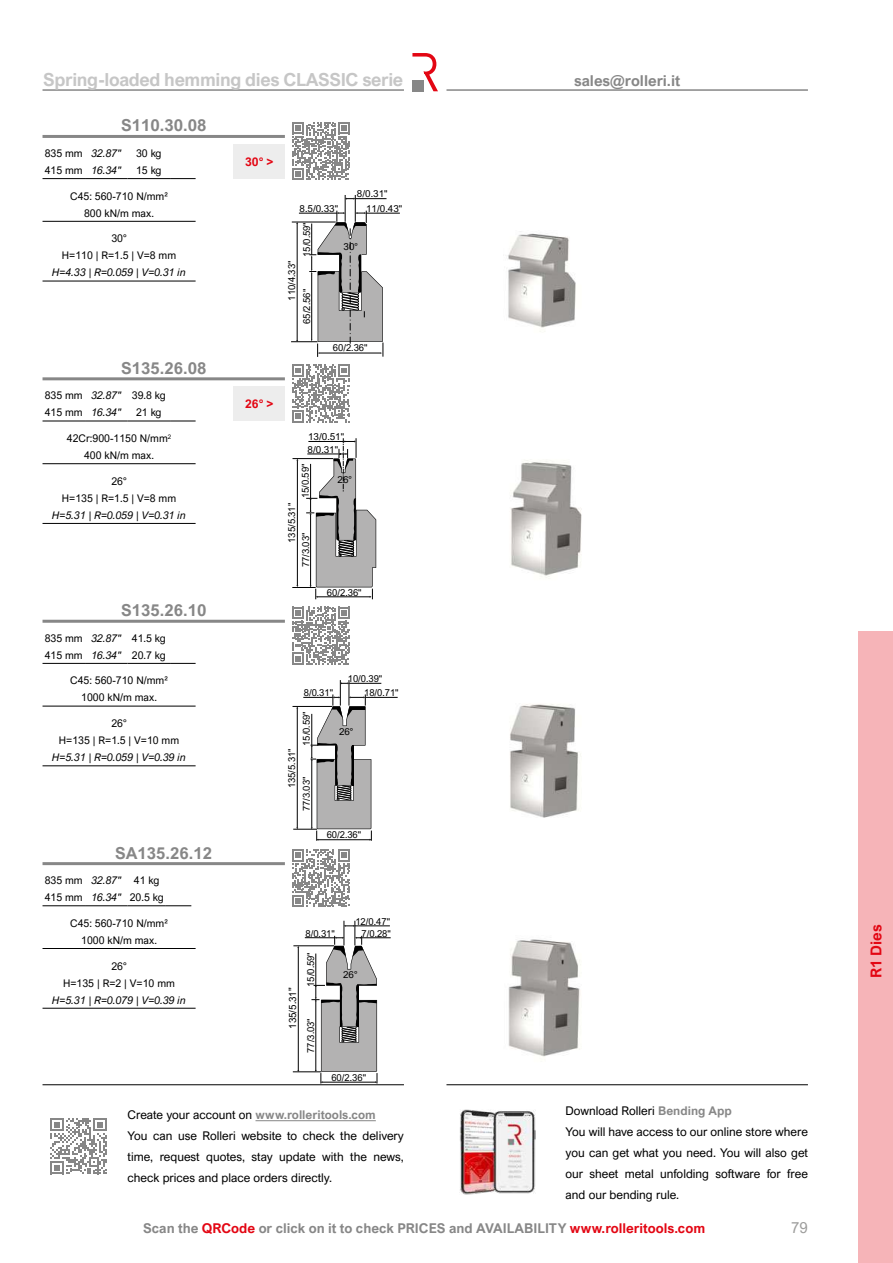
<style>
.page{position:relative;width:893px;height:1263px;background:#fff}
.page>*{position:absolute;margin:0;border:0;box-sizing:border-box;transform-origin:0 0}
.t1{font:700 18px "Arial Nova";letter-spacing:-.02em;color:#c6c6c6}
.t2{font:700 16.5px "Arial Nova";color:#878787}
.t3{font:700 15px "Arial Nova";color:#878787}
.t4{font:700 15px "Arial Nova";color:#e30613}
.t5{font:15px "Arial Nova";color:#9d9d9c}
.t6{font:700 13.5px "Arial Nova";color:#878787}
.t7{font:12px/21px "Arial Nova";color:#000}
.t8{font:700 12px "Arial Nova";color:#e30613}
.t9{font:10.5px/17px "Arial Nova";color:#000;text-align:center}
.t10{font:italic 10.5px "Arial Nova";color:#000}
.t11{font:9.75px "Arial Nova";color:#000}
.t12{font:9.45px "Arial Nova";color:#000}
.t13{font:9.45px/14.4px "Arial Nova";color:#000;scale:1.04 1}
.s1{font-style:normal}
.s2{font-style:italic}
.s3{font-size:10.35px}
.s4{font-weight:700;color:#878787}
.s5{color:#e30613}
</style>
<div class="page">
<img style="left:510px;top:704px;width:71px;height:114px">
<img style="left:508px;top:231px;width:74px;height:347px">
<img style="left:446px;top:939px;width:213px;height:172px">
<hr style="left:43px;top:135px;width:242px;height:3px;background:#878787">
<hr style="left:43px;top:377px;width:242px;height:3px;background:#878787">
<hr style="left:43px;top:620px;width:242px;height:3px;background:#878787">
<hr style="left:43px;top:862px;width:242px;height:3px;background:#878787">
<svg style="left:412px;top:53px;width:26px;height:38px"></svg>
<div style="left:412px;top:80px;width:12px;height:11px;background:#878787"></div>
<hr style="left:446px;top:89px;width:362px;height:2px;background:#878787">
<hr style="left:43px;top:89px;width:361px;height:2px;background:#878787">
<hr style="left:446px;top:1084px;width:362px;height:1px;background:#000">
<hr style="left:43px;top:1084px;width:361px;height:1px;background:#000">
<hr style="left:349px;top:683px;width:32px;height:1px;background:#000">
<hr style="left:292px;top:706px;width:40px;height:1px;background:#000">
<svg style="left:293px;top:680px;width:79px;height:161px"></svg>
<hr style="left:365px;top:697px;width:33px;height:1px;background:#000">
<div style="left:859px;top:631px;width:34px;height:632px;background:#f6b4b8"></div>
<hr style="left:366px;top:213px;width:34px;height:1px;background:#000">
<hr style="left:355px;top:198px;width:31px;height:1px;background:#000">
<svg style="left:291px;top:195px;width:93px;height:162px"></svg>
<svg style="left:292px;top:438px;width:84px;height:161px"></svg>
<svg style="left:293px;top:921px;width:98px;height:162px"></svg>
<hr style="left:43px;top:221px;width:153px;height:1px;background:#000">
<hr style="left:43px;top:463px;width:153px;height:1px;background:#000">
<hr style="left:43px;top:706px;width:153px;height:1px;background:#000">
<hr style="left:43px;top:948px;width:153px;height:1px;background:#000">
<hr style="left:43px;top:178px;width:42px;height:1px;background:#000">
<hr style="left:85px;top:178px;width:43px;height:1px;background:#000">
<hr style="left:128px;top:178px;width:42px;height:1px;background:#000">
<svg style="left:170px;top:178px;width:26px;height:1px"></svg>
<hr style="left:43px;top:421px;width:42px;height:1px;background:#000">
<hr style="left:85px;top:421px;width:43px;height:1px;background:#000">
<hr style="left:128px;top:421px;width:42px;height:1px;background:#000">
<svg style="left:170px;top:421px;width:26px;height:1px"></svg>
<hr style="left:43px;top:663px;width:42px;height:1px;background:#000">
<hr style="left:85px;top:663px;width:43px;height:1px;background:#000">
<hr style="left:128px;top:663px;width:42px;height:1px;background:#000">
<svg style="left:170px;top:663px;width:26px;height:1px"></svg>
<hr style="left:43px;top:905px;width:42px;height:1px;background:#000">
<hr style="left:85px;top:905px;width:43px;height:1px;background:#000">
<hr style="left:128px;top:905px;width:38px;height:1px;background:#000">
<svg style="left:166px;top:905px;width:25px;height:1px"></svg>
<hr style="left:43px;top:281px;width:153px;height:1px;background:#000">
<hr style="left:43px;top:1008px;width:153px;height:1px;background:#000">
<hr style="left:43px;top:523px;width:153px;height:1px;background:#000">
<hr style="left:43px;top:765px;width:153px;height:1px;background:#000">
<div style="left:234px;top:145px;width:51px;height:34px;background:#ededed"></div>
<div style="left:234px;top:387px;width:51px;height:34px;background:#ededed"></div>
<img style="left:460px;top:1110px;width:75px;height:85px">
<svg style="left:292px;top:122px;width:58px;height:58px"></svg>
<svg style="left:292px;top:364px;width:58px;height:58px"></svg>
<svg style="left:292px;top:607px;width:58px;height:58px"></svg>
<svg style="left:292px;top:849px;width:58px;height:58px"></svg>
<svg style="left:50px;top:1118px;width:57px;height:56px"></svg>
<hr style="left:255px;top:1120px;width:121px;height:1px;background:#878787">
<h1 class="t1" style="left:43px;top:69px;width:361px">Spring-loaded hemming dies CLASSIC serie</h1>
<h2 class="t2" style="left:121px;top:116px;width:87px">S110.30.08</h2>
<p class="t10" style="left:45px;top:147px;width:78px"><span class="s1">835 mm</span> 32.87"</p>
<p class="t9" style="left:136px;top:145px;width:27px">30 kg</p>
<p class="t10" style="left:45px;top:164px;width:78px"><span class="s1">415 mm</span> 16.34"</p>
<p class="t9" style="left:136px;top:162px;width:27px">15 kg</p>
<p class="t9" style="left:70px;top:187px;width:99px">C45: 560-710 N/mm²<br>800 kN/m max.</p>
<p class="t9" style="left:62px;top:230px;width:116px">30°<br>H=110 | R=1.5 | V=8 mm</p>
<p class="t10" style="left:52px;top:267px;width:135px">H=4.33 | R=0.059 | V=0.31 in</p>
<h2 class="t2" style="left:121px;top:358px;width:87px">S135.26.08</h2>
<p class="t9" style="left:45px;top:387px;width:123px;text-align:left">835 mm <span class="s2">32.87"</span> 39.8 kg<br>415 mm <span class="s2">16.34"</span></p>
<p class="t9" style="left:136px;top:404px;width:27px">21 kg</p>
<p class="t9" style="left:67px;top:430px;width:106px">42Cr:900-1150 N/mm<sup>2<br></sup>400 kN/m max.</p>
<p class="t9" style="left:62px;top:472px;width:116px">26°<br>H=135 | R=1.5 | V=8 mm</p>
<p class="t10" style="left:52px;top:509px;width:135px">H=5.31 | R=0.059 | V=0.31 in</p>
<h2 class="t2" style="left:121px;top:601px;width:87px">S135.26.10</h2>
<p class="t9" style="left:45px;top:629px;width:123px;text-align:left">835 mm <span class="s2">32.87"</span> 41.5 kg<br>415 mm <span class="s2">16.34"</span> 20.7 kg</p>
<p class="t9" style="left:70px;top:672px;width:99px">C45: 560-710 N/mm²<br>1000 kN/m max.</p>
<p class="t9" style="left:59px;top:715px;width:122px">26°<br>H=135 | R=1.5 | V=10 mm</p>
<p class="t10" style="left:52px;top:751px;width:135px">H=5.31 | R=0.059 | V=0.39 in</p>
<h2 class="t2" style="left:115px;top:843px;width:99px">SA135.26.12</h2>
<p class="t9" style="left:45px;top:872px;width:120px;text-align:left">835 mm <span class="s2">32.87"</span> 41 kg<br>415 mm <span class="s2">16.34"</span> 20.5 kg</p>
<p class="t9" style="left:70px;top:914px;width:99px">C45: 560-710 N/mm²<br>1000 kN/m max.</p>
<p class="t9" style="left:63px;top:957px;width:113px">26°<br>H=135 | R=2 | V=10 mm</p>
<p class="t10" style="left:52px;top:994px;width:135px">H=5.31 | R=0.079 | V=0.39 in</p>
<p class="t8" style="left:245px;top:155px;width:30px">30° &gt;</p>
<p class="t13" style="left:300px;top:201px;width:39px">8.5/0.33"</p>
<p class="t13" style="left:366px;top:187px;width:36px;text-indent:-9px">8/0.31"<br>11/0.43"</p>
<p class="t12" style="left:301px;top:257px;width:36px;rotate:-90deg">15/0.59"</p>
<p class="t12" style="left:301px;top:324px;width:36px;rotate:-90deg">65/2.56"</p>
<p class="t12" style="left:286px;top:301px;width:42px;rotate:-90deg">110/4.33"</p>
<p class="t13" style="left:343px;top:239px;width:15px">30°</p>
<p class="t12" style="left:333px;top:343px;width:36px">60/2.36"</p>
<p class="t8" style="left:245px;top:397px;width:30px">26° &gt;</p>
<p class="t13" style="left:308px;top:429px;width:36px">13/0.51"</p>
<p class="t13" style="left:308px;top:442px;width:31px">8/0.31"</p>
<p class="t12" style="left:300px;top:498px;width:36px;rotate:-90deg">15/0.59"</p>
<p class="t12" style="left:287px;top:543px;width:42px;rotate:-90deg">135/5.31"</p>
<p class="t12" style="left:301px;top:567px;width:36px;rotate:-90deg">77/3.03"</p>
<p class="t13" style="left:338px;top:472px;width:15px">26°</p>
<p class="t12" style="left:327px;top:587px;width:36px">60/2.36"</p>
<p class="t12" style="left:304px;top:687px;width:31px">8/0.31"</p>
<p class="t12" style="left:348px;top:673px;width:36px">10/0.39"</p>
<p class="t12" style="left:364px;top:687px;width:36px">18/0.71"</p>
<p class="t12" style="left:301px;top:746px;width:36px;rotate:-90deg">15/0.59"</p>
<p class="t12" style="left:286px;top:788px;width:41px;rotate:-90deg">135/5.31"</p>
<p class="t12" style="left:301px;top:811px;width:36px;rotate:-90deg">77/3.03"</p>
<p class="t13" style="left:339px;top:724px;width:15px">26°</p>
<p class="t12" style="left:327px;top:830px;width:36px">60/2.36"</p>
<p class="t12" style="left:355px;top:916px;width:36px">12/0.47"</p>
<p class="t11" style="left:287px;top:1029px;width:43px;rotate:-90deg">135/5.31<span class="s3">"</span></p>
<p class="t12" style="left:305px;top:928px;width:31px">8/0.31"</p>
<p class="t12" style="left:305px;top:987px;width:36px;rotate:-90deg">15/0.59"</p>
<p class="t12" style="left:361px;top:928px;width:31px">7/0.28"</p>
<p class="t13" style="left:343px;top:968px;width:15px">26°</p>
<p class="t12" style="left:305px;top:1053px;width:36px;rotate:-90deg">77/3.03"</p>
<p class="t12" style="left:331px;top:1072px;width:36px">60/2.36"</p>
<p class="t3" style="left:574px;top:72px;width:108px">sales@rolleri.it</p>
<p class="t7" style="left:128px;top:1104px;width:278px">Create your account on <span class="s4">www.rolleritools.com<br></span>You can use Rolleri website to check the delivery time, request quotes, stay update with the news, check prices and place orders directly.</p>
<p class="t7" style="left:566px;top:1100px;width:244px">Download Rolleri <span class="s4">Bending App<br></span>You will have access to our online store where you can get what you need. You will also get our sheet metal unfolding software for free and our bending rule.</p>
<p class="t6" style="left:143px;top:1220px;width:564px">Scan the <span class="s5">QRCode</span> or click on it to check PRICES and AVAILABILITY <span class="s5">www.rolleritools.com</span></p>
<p class="t5" style="left:791px;top:1219px;width:18px">79</p>
<p class="t4" style="left:867px;top:978px;width:55px;rotate:-90deg">R1 Dies</p>
</div>
